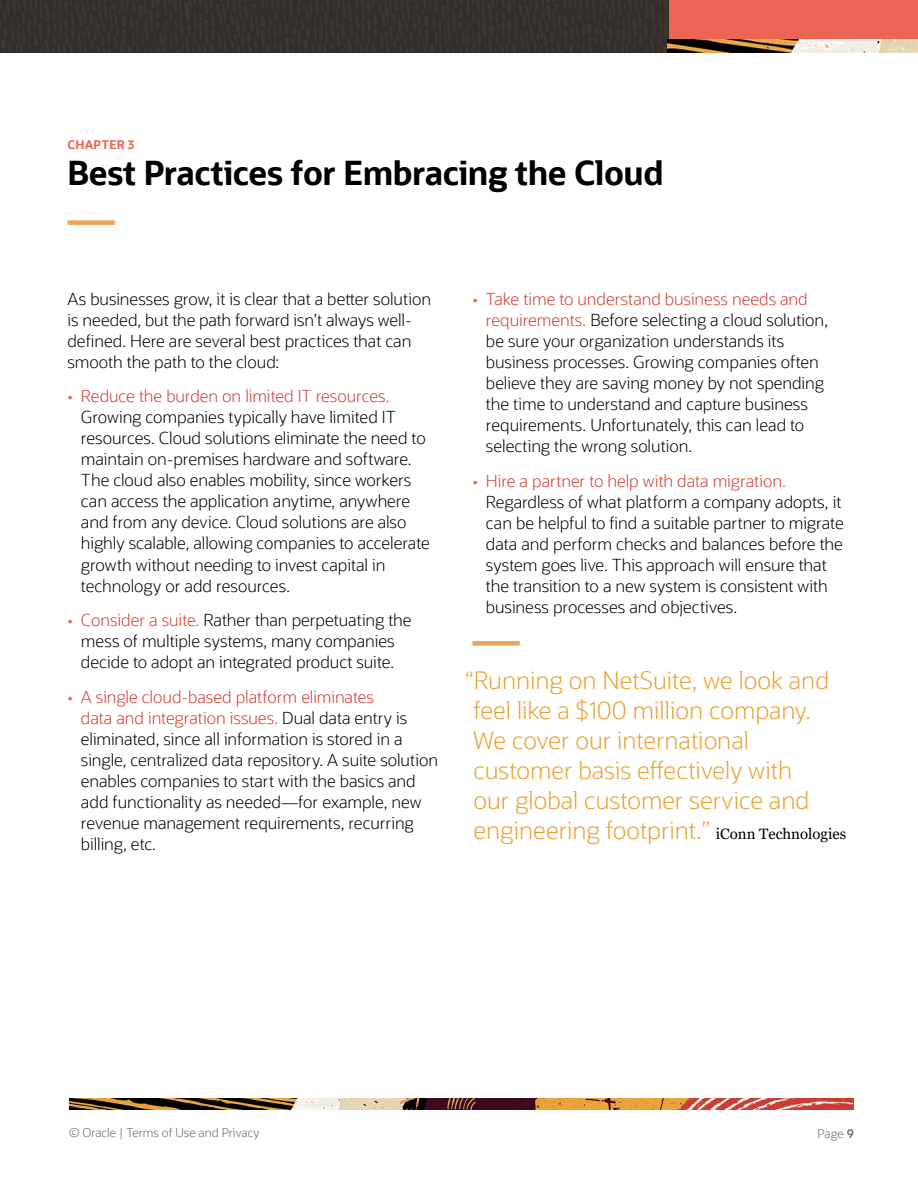
<style>
.page{position:relative;width:918px;height:1188px;background:#fff}
.page>*{position:absolute;margin:0;border:0;box-sizing:border-box;transform-origin:0 0}
.t1{font:700 33px "Oracle Sans";letter-spacing:-.015em;color:#000}
.t2{font:300 24px/30px "Oracle Sans";color:#e9a238}
.t3{font:300 16.5px/21px "Oracle Sans";letter-spacing:-.005em;color:#000}
.t4{font:300 12px "Oracle Sans";color:#666}
.t5{font:700 12px "Oracle Sans";letter-spacing:.025em;color:#ec6554}
.s1{color:#ee644f}
.s2{color:#d03d33}
.s3{font-family:"Georgia";font-weight:400;font-size:15px;color:#000}
.s4{font-weight:600}
</style>
<div class="page">
<div style="left:669px;top:0;width:249px;height:50px;background:#ec6554"></div>
<img style="left:0;top:0;width:669px;height:52px">
<img style="left:668px;top:39px;width:250px;height:13px">
<img style="left:70px;top:1099px;width:784px;height:10px">
<div style="left:472px;top:641px;width:48px;height:5px;background:#eea357"></div>
<div style="left:68px;top:220px;width:47px;height:5px;background:#eea357"></div>
<p class="t5" style="left:68px;top:137px;width:68px">CHAPTER 3</p>
<h1 class="t1" style="left:68px;top:152px;width:598px">Best Practices for Embracing the Cloud</h1>
<p class="t3" style="left:68px;top:289px;width:365px">As businesses grow, it is clear that a better solution is needed, but the path forward isn’t always well&shy;defined. Here are several best practices that can smooth the path to the cloud:</p>
<p class="t3" style="left:81px;top:386px;width:350px;text-indent:-13px"><span class="s1">•</span> <span class="s2">Reduce the burden on limited IT resources.<br></span>Growing companies typically have limited IT resources. Cloud solutions eliminate the need to maintain on-premises hardware and software.<br>The cloud also enables mobility, since workers can access the application anytime, anywhere and from any device. Cloud solutions are also highly scalable, allowing companies to accelerate growth without needing to invest capital in technology or add resources.</p>
<p class="t3" style="left:68px;top:610px;width:346px;text-align:center"><span class="s1">•</span> <span class="s2">Consider a suite.</span> Rather than perpetuating the mess of multiple systems, many companies decide to adopt an integrated product suite.</p>
<p class="t3" style="left:81px;top:686px;width:359px;text-indent:-13px"><span class="s1">•</span> <span class="s2">A single cloud-based platform eliminates<br>data and integration issues.</span> Dual data entry is eliminated, since all information is stored in a single, centralized data repository. A suite solution enables companies to start with the basics and add functionality as needed—for example, new revenue management requirements, recurring billing, etc.</p>
<p class="t3" style="left:486px;top:289px;width:344px;text-indent:-13px"><span class="s1">•</span> <span class="s2">Take time to understand business needs and requirements.</span> Before selecting a cloud solution, be sure your organization understands its business processes. Growing companies often believe they are saving money by not spending the time to understand and capture business requirements. Unfortunately, this can lead to selecting the wrong solution.</p>
<p class="t3" style="left:486px;top:470px;width:359px;text-indent:-13px"><span class="s1">•</span> <span class="s2">Hire a partner to help with data migration.<br></span>Regardless of what platform a company adopts, it can be helpful to find a suitable partner to migrate data and perform checks and balances before the system goes live. This approach will ensure that the transition to a new system is consistent with business processes and objectives.</p>
<h2 class="t2" style="left:473px;top:666px;width:375px;text-indent:-8px">“Running on NetSuite, we look and feel like a $100 million company.<br>We cover our international customer basis effectively with<br>our global customer service and engineering footprint.” <span class="s3">iConn Technologies</span></h2>
<p class="t4" style="left:69px;top:1126px;width:192px">© Oracle | Terms of Use and Privacy</p>
<p class="t4" style="left:818px;top:1127px;width:38px">Page <span class="s4">9</span></p>
</div>
